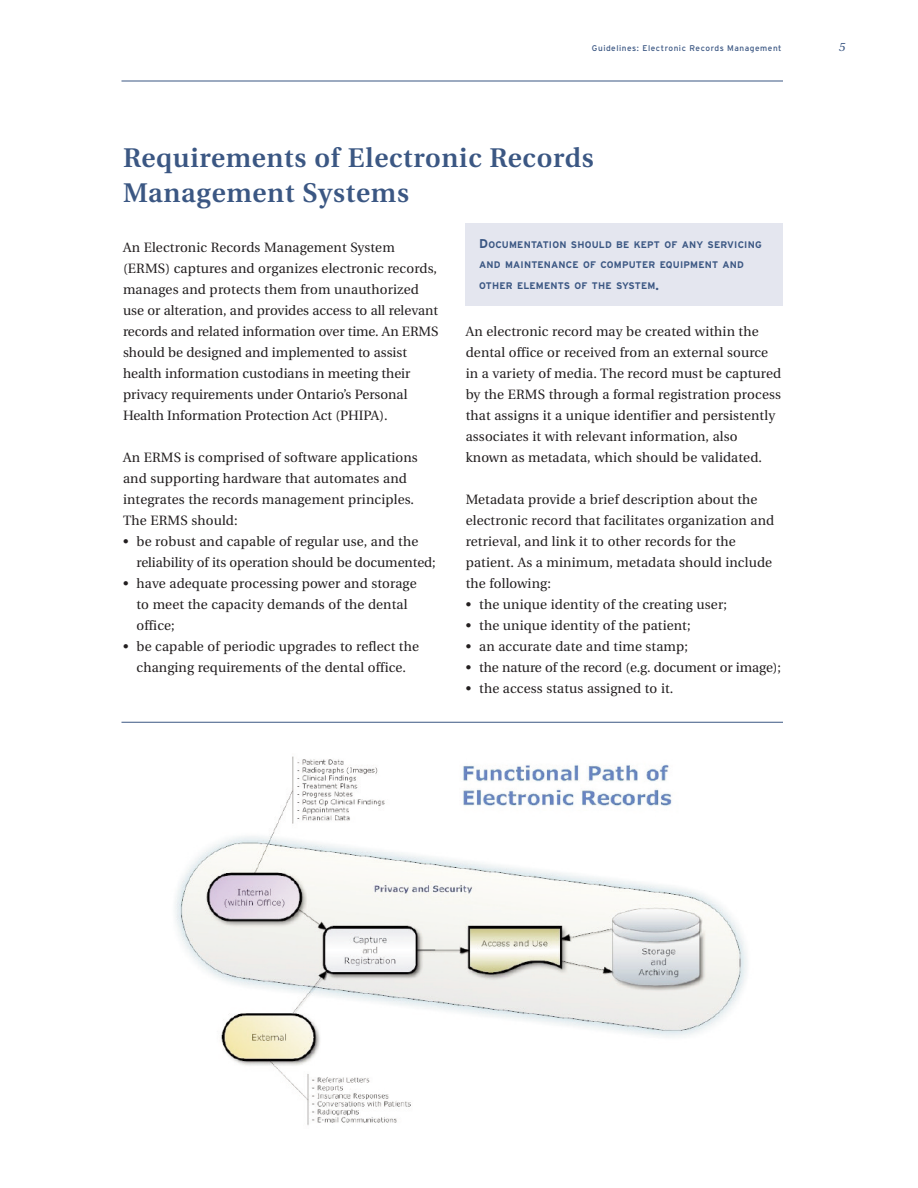
<style>
.page{position:relative;width:918px;height:1188px;background:#fff}
.page>*{position:absolute;margin:0;border:0;box-sizing:border-box;transform-origin:0 0}
.t1{font:600 27px/34.5px "Utopia";letter-spacing:.025em;color:#3b5783}
.t2{font:13.5px/21px "Utopia";letter-spacing:.01em;color:#231f20}
.t3{font:italic 12px "Utopia";color:#3b5783}
.t4{font:700 9.6px/21px "Interstate";letter-spacing:.02em;color:#3b5783}
.t5{font:8.25px "Interstate";letter-spacing:.065em;color:#3b5783}
.s1{font-size:12.75px}
</style>
<div class="page">
<div style="left:466px;top:224px;width:317px;height:82px;background:#e4e6ef"></div>
<hr style="left:122px;top:81px;width:661px;height:1px;background:#3b5783">
<img style="left:175px;top:756px;width:573px;height:369px">
<hr style="left:122px;top:722px;width:661px;height:1px;background:#3b5783">
<p class="t5" style="left:592px;top:44px;width:191px">Guidelines: Electronic Records Management</p>
<p class="t3" style="left:838px;top:42px;width:8px">5</p>
<h1 class="t1" style="left:123px;top:143px;width:472px">Requirements of Electronic Records<br>Management Systems</h1>
<h1 class="t2" style="left:123px;top:238px;width:317px">An Electronic Records Management System (ERMS) captures and organizes electronic records, manages and protects them from unauthorized use or alteration, and provides access to all relevant records and related information over time. An ERMS should be designed and implemented to assist health information custodians in meeting their privacy requirements under Ontario’s Personal Health Information Protection Act (PHIPA).</h1>
<p class="t2" style="left:123px;top:448px;width:296px">An ERMS is comprised of software applications and supporting hardware that automates and integrates the records management principles.<br>The ERMS should:</p>
<p class="t2" style="left:136px;top:532px;width:301px;text-indent:-14px">• be robust and capable of regular use, and the reliability of its operation should be documented;</p>
<p class="t2" style="left:136px;top:574px;width:282px;text-indent:-14px">• have adequate processing power and storage to meet the capacity demands of the dental office;</p>
<p class="t2" style="left:123px;top:637px;width:298px;text-align:center">• be capable of periodic upgrades to reflect the changing requirements of the dental office.</p>
<p class="t4" style="left:479px;top:234px;width:284px"><span class="s1">D</span>OCUMENTATION SHOULD BE KEPT OF ANY SERVICING<br>AND MAINTENANCE OF COMPUTER EQUIPMENT AND<br>OTHER ELEMENTS OF THE SYSTEM<span class="s1">.</span></p>
<p class="t2" style="left:466px;top:322px;width:317px">An electronic record may be created within the dental office or received from an external source in a variety of media. The record must be captured by the ERMS through a formal registration process that assigns it a unique identifier and persistently associates it with relevant information, also known as metadata, which should be validated.</p>
<p class="t2" style="left:466px;top:490px;width:310px">Metadata provide a brief description about the electronic record that facilitates organization and retrieval, and link it to other records for the patient. As a minimum, metadata should include the following:</p>
<p class="t2" style="left:466px;top:595px;width:263px">• the unique identity of the creating user;</p>
<p class="t2" style="left:466px;top:616px;width:226px">• the unique identity of the patient;</p>
<p class="t2" style="left:466px;top:637px;width:224px">• an accurate date and time stamp;</p>
<p class="t2" style="left:466px;top:658px;width:317px">• the nature of the record (e.g. document or image);</p>
<p class="t2" style="left:466px;top:679px;width:209px">• the access status assigned to it.</p>
</div>
